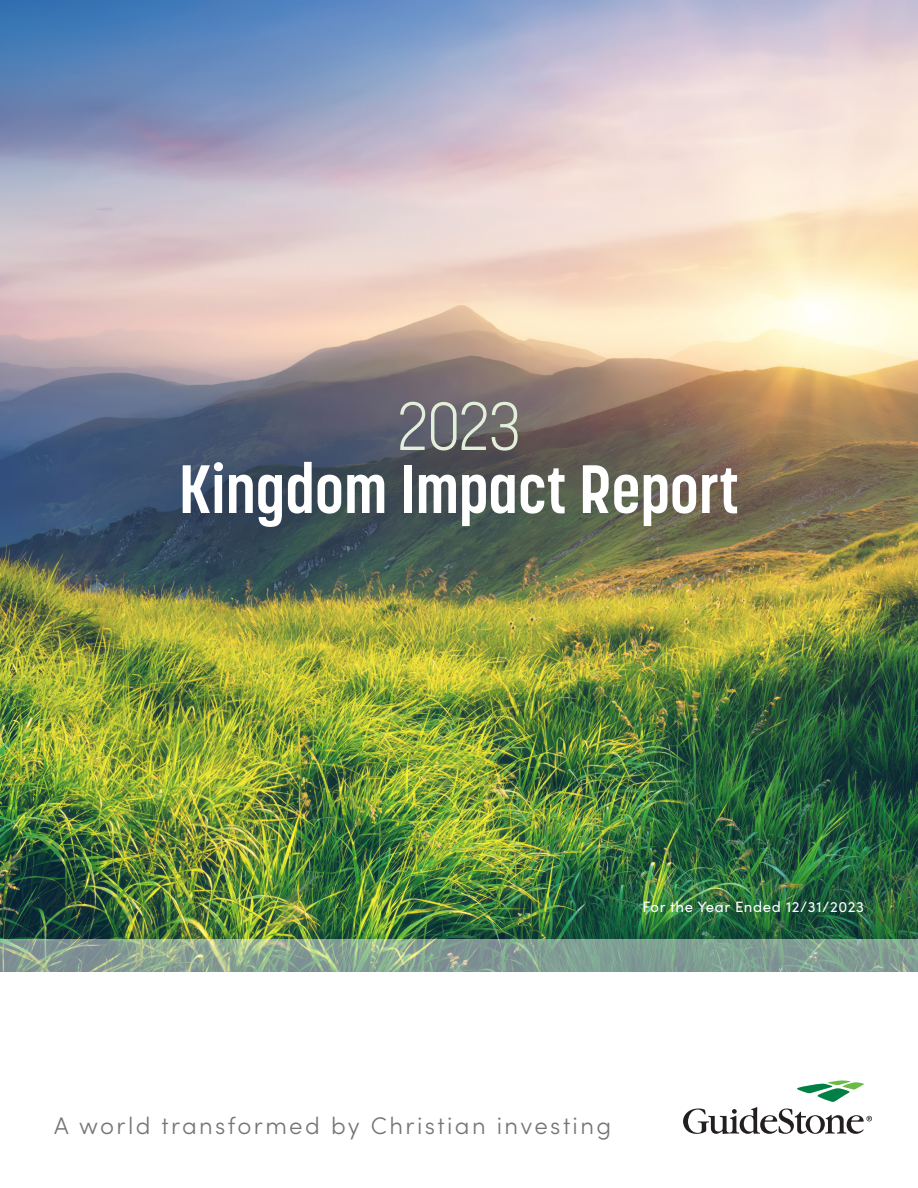
<style>
.page{position:relative;width:918px;height:1188px;background:#fff}
.page>*{position:absolute;margin:0;border:0;box-sizing:border-box;transform-origin:0 0}
.t1{font:700 67.65px/63px "Korolev Condensed";color:#fff;text-align:center}
.t2{font:300 24px "Sofia Pro";letter-spacing:.1em;color:#767575}
.t3{font:15px "Sofia Pro";letter-spacing:.04em;color:#fff}
.s1{font-weight:300;color:#e2f0da}
</style>
<div class="page">
<img style="left:0;top:0;width:918px;height:940px">
<svg style="left:0;top:940px;width:918px;height:32px"></svg>
<svg style="left:683px;top:1080px;width:189px;height:54px"></svg>
<p class="t1" style="left:179px;top:394px;width:562px"><span class="s1">2023<br></span>Kingdom Impact Report</p>
<p class="t3" style="left:643px;top:895px;width:223px">For the Year Ended 12/31/2023</p>
<p class="t2" style="left:54px;top:1108px;width:559px">A world transformed by Christian investing</p>
</div>
